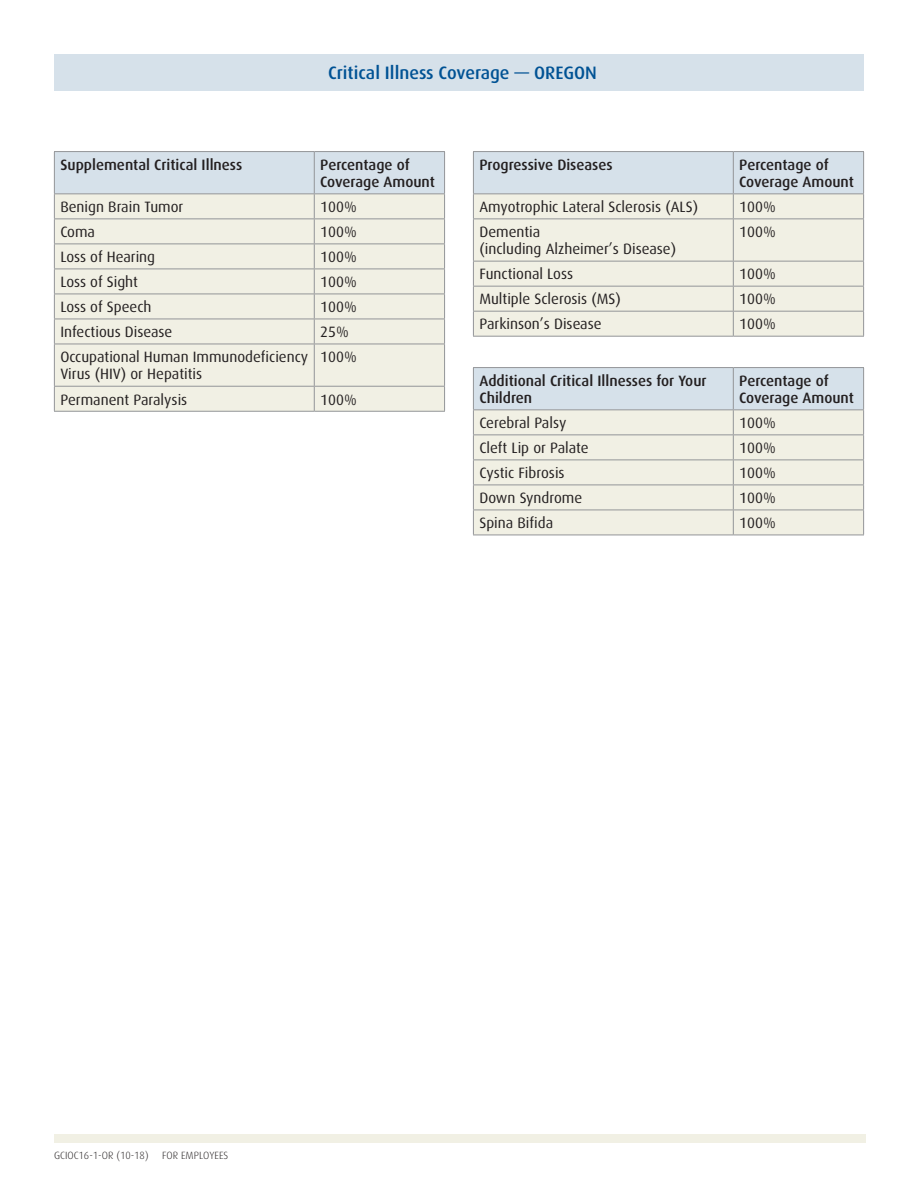
<style>
.page{position:relative;width:918px;height:1188px;background:#fff}
.page>*{position:absolute;margin:0;border:0;box-sizing:border-box;transform-origin:0 0}
.t1{font:500 18px "Dax Pro";color:#005294}
.t2{font:15px/17.2px "Dax Pro";color:#231f20}
.t3{font:500 15px/17.2px "Dax Pro";color:#231f20}
.t4{font:300 10.5px "Dax Pro";color:#231f20}
</style>
<div class="page">
<div style="left:54px;top:54px;width:810px;height:37px;background:#d6e1ea"></div>
<div style="left:54px;top:1135px;width:812px;height:8px;background:#f1f0e4"></div>
<div style="left:55px;top:345px;width:389px;height:66px;background:#f1f0e4"></div>
<hr style="left:54px;top:151px;width:260px;height:1px;background:#939598">
<svg style="left:54px;top:152px;width:391px;height:192px;background:#e7e9e2"></svg>
<hr style="left:54px;top:344px;width:260px;height:1px;background:#939598">
<hr style="left:54px;top:344px;width:1px;height:42px;background:#939598">
<hr style="left:314px;top:344px;width:131px;height:1px;background:#939598">
<hr style="left:314px;top:344px;width:1px;height:42px;background:#939598">
<hr style="left:444px;top:344px;width:1px;height:42px;background:#939598">
<hr style="left:54px;top:386px;width:260px;height:1px;background:#939598">
<svg style="left:54px;top:387px;width:1px;height:24px"></svg>
<hr style="left:314px;top:386px;width:131px;height:1px;background:#939598">
<svg style="left:314px;top:387px;width:1px;height:24px"></svg>
<svg style="left:444px;top:387px;width:1px;height:24px"></svg>
<hr style="left:54px;top:411px;width:260px;height:1px;background:#939598">
<hr style="left:314px;top:411px;width:131px;height:1px;background:#939598">
<hr style="left:314px;top:151px;width:131px;height:1px;background:#939598">
<hr style="left:314px;top:152px;width:1px;height:41px;background:#939598">
<hr style="left:444px;top:152px;width:1px;height:41px;background:#939598">
<hr style="left:314px;top:193px;width:131px;height:1px;background:#939598">
<div style="left:474px;top:219px;width:389px;height:117px;background:#f1f0e4"></div>
<hr style="left:473px;top:151px;width:260px;height:1px;background:#939598">
<svg style="left:473px;top:152px;width:391px;height:66px;background:#dee5e6"></svg>
<hr style="left:473px;top:218px;width:260px;height:1px;background:#939598">
<hr style="left:473px;top:219px;width:1px;height:42px;background:#939598">
<hr style="left:733px;top:218px;width:131px;height:1px;background:#939598">
<hr style="left:733px;top:219px;width:1px;height:42px;background:#939598">
<hr style="left:863px;top:219px;width:1px;height:42px;background:#939598">
<hr style="left:473px;top:261px;width:260px;height:1px;background:#939598">
<hr style="left:733px;top:261px;width:131px;height:1px;background:#939598">
<hr style="left:473px;top:286px;width:260px;height:1px;background:#939598">
<hr style="left:733px;top:286px;width:131px;height:1px;background:#939598">
<hr style="left:473px;top:311px;width:260px;height:1px;background:#939598">
<svg style="left:473px;top:262px;width:1px;height:74px"></svg>
<hr style="left:733px;top:311px;width:131px;height:1px;background:#939598">
<svg style="left:733px;top:262px;width:1px;height:74px"></svg>
<svg style="left:863px;top:262px;width:1px;height:74px"></svg>
<hr style="left:473px;top:336px;width:260px;height:1px;background:#939598">
<hr style="left:733px;top:336px;width:131px;height:1px;background:#939598">
<hr style="left:733px;top:151px;width:131px;height:1px;background:#939598">
<hr style="left:733px;top:152px;width:1px;height:41px;background:#939598">
<hr style="left:863px;top:152px;width:1px;height:41px;background:#939598">
<hr style="left:733px;top:193px;width:131px;height:1px;background:#939598">
<hr style="left:473px;top:367px;width:260px;height:1px;background:#939598">
<svg style="left:473px;top:368px;width:391px;height:167px;background:#e6e8e2"></svg>
<hr style="left:473px;top:535px;width:260px;height:1px;background:#939598">
<hr style="left:733px;top:535px;width:131px;height:1px;background:#939598">
<hr style="left:733px;top:367px;width:131px;height:1px;background:#939598">
<hr style="left:733px;top:368px;width:1px;height:41px;background:#939598">
<hr style="left:863px;top:368px;width:1px;height:41px;background:#939598">
<hr style="left:733px;top:409px;width:131px;height:1px;background:#939598">
<p class="t1" style="left:328px;top:61px;width:270px">Critical Illness Coverage — OREGON</p>
<p class="t3" style="left:60px;top:156px;width:183px">Supplemental Critical Illness</p>
<p class="t3" style="left:320px;top:156px;width:116px">Percentage of<br>Coverage Amount</p>
<p class="t2" style="left:60px;top:198px;width:125px">Benign Brain Tumor</p>
<p class="t2" style="left:320px;top:198px;width:38px">100%</p>
<p class="t2" style="left:60px;top:223px;width:36px">Coma</p>
<p class="t2" style="left:320px;top:223px;width:38px">100%</p>
<p class="t2" style="left:60px;top:248px;width:96px">Loss of Hearing</p>
<p class="t2" style="left:320px;top:248px;width:38px">100%</p>
<p class="t2" style="left:60px;top:273px;width:79px">Loss of Sight</p>
<p class="t2" style="left:320px;top:273px;width:38px">100%</p>
<p class="t2" style="left:60px;top:298px;width:93px">Loss of Speech</p>
<p class="t2" style="left:320px;top:298px;width:38px">100%</p>
<p class="t2" style="left:60px;top:323px;width:114px">Infectious Disease</p>
<p class="t2" style="left:320px;top:323px;width:30px">25%</p>
<p class="t2" style="left:60px;top:348px;width:249px">Occupational Human Immunodeficiency<br>Virus (HIV) or Hepatitis</p>
<p class="t2" style="left:320px;top:348px;width:38px">100%</p>
<p class="t2" style="left:60px;top:390px;width:128px">Permanent Paralysis</p>
<p class="t2" style="left:320px;top:390px;width:38px">100%</p>
<p class="t3" style="left:479px;top:156px;width:135px">Progressive Diseases</p>
<p class="t3" style="left:739px;top:156px;width:116px">Percentage of<br>Coverage Amount</p>
<p class="t2" style="left:479px;top:198px;width:220px">Amyotrophic Lateral Sclerosis (ALS)</p>
<p class="t2" style="left:739px;top:198px;width:38px">100%</p>
<p class="t2" style="left:479px;top:223px;width:198px">Dementia<br>(including Alzheimer’s Disease)</p>
<p class="t2" style="left:739px;top:223px;width:38px">100%</p>
<p class="t2" style="left:479px;top:265px;width:95px">Functional Loss</p>
<p class="t2" style="left:739px;top:265px;width:38px">100%</p>
<p class="t2" style="left:479px;top:290px;width:143px">Multiple Sclerosis (MS)</p>
<p class="t2" style="left:739px;top:290px;width:38px">100%</p>
<p class="t2" style="left:479px;top:315px;width:124px">Parkinson’s Disease</p>
<p class="t2" style="left:739px;top:315px;width:38px">100%</p>
<p class="t3" style="left:479px;top:372px;width:229px">Additional Critical Illnesses for Your<br>Children</p>
<p class="t3" style="left:739px;top:372px;width:116px">Percentage of<br>Coverage Amount</p>
<p class="t2" style="left:479px;top:414px;width:88px">Cerebral Palsy</p>
<p class="t2" style="left:739px;top:414px;width:38px">100%</p>
<p class="t2" style="left:479px;top:439px;width:111px">Cleft Lip or Palate</p>
<p class="t2" style="left:739px;top:439px;width:38px">100%</p>
<p class="t2" style="left:479px;top:464px;width:87px">Cystic Fibrosis</p>
<p class="t2" style="left:739px;top:464px;width:38px">100%</p>
<p class="t2" style="left:479px;top:489px;width:104px">Down Syndrome</p>
<p class="t2" style="left:739px;top:489px;width:38px">100%</p>
<p class="t2" style="left:479px;top:514px;width:75px">Spina Bifida</p>
<p class="t2" style="left:739px;top:514px;width:38px">100%</p>
<p class="t4" style="left:54px;top:1149px;width:96px">GCIOC16-1-OR (10-18)</p>
<p class="t4" style="left:162px;top:1149px;width:68px">FOR EMPLOYEES</p>
</div>
